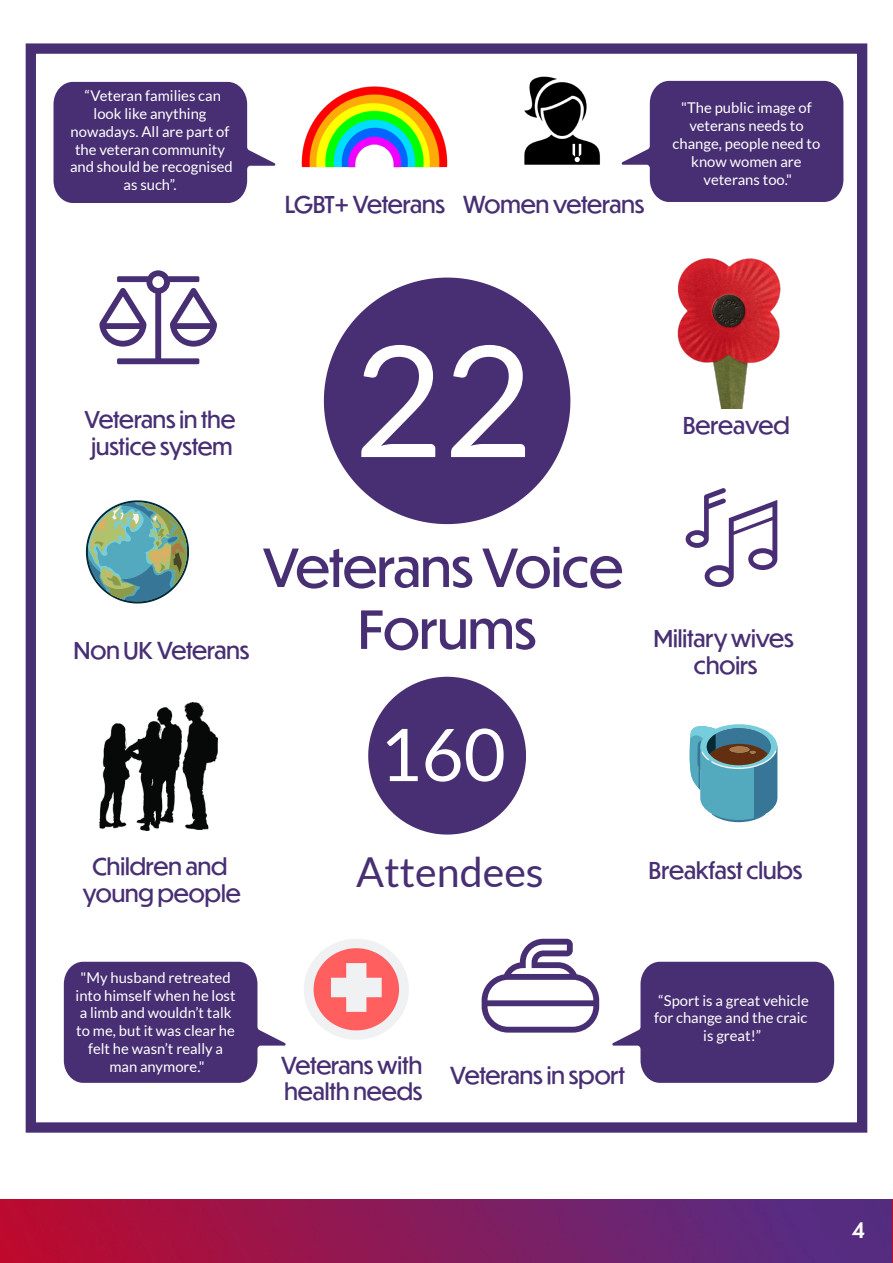
<style>
.page{position:relative;width:893px;height:1263px;background:#fff}
.page>*{position:absolute;margin:0;border:0;box-sizing:border-box;transform-origin:0 0}
.t1{font:154.65px "Lato";color:#fff}
.t2{font:72.6px "Lato";color:#fff}
.t3{font:51.6px/61.9px "Dunbar Tall";color:#482f73;text-align:center}
.t4{font:41.25px "Lato";color:#482f73}
.t5{font:22.65px/26.8px "Dunbar Tall";color:#482f73;text-align:center}
.t6{font:22.35px/27.2px "Dunbar Tall";color:#482f73;text-align:center}
.t7{font:500 21px "Dunbar Tall";color:#fff}
.t8{font:14.85px/17.7px "Lato";color:#fff;text-align:center}
</style>
<div class="page">
<img style="left:0;top:1199px;width:893px;height:64px">
<div style="left:26px;top:43px;width:841px;height:1090px;border:10px solid #482f73"></div>
<svg style="left:324px;top:278px;width:246px;height:246px;fill:#482f73"></svg>
<svg style="left:304px;top:939px;width:105px;height:101px"></svg>
<svg style="left:482px;top:939px;width:117px;height:93px"></svg>
<svg style="left:686px;top:488px;width:91px;height:99px"></svg>
<svg style="left:86px;top:500px;width:103px;height:103px"></svg>
<img style="left:301px;top:86px;width:147px;height:82px">
<svg style="left:99px;top:270px;width:118px;height:94px"></svg>
<svg style="left:368px;top:677px;width:158px;height:157px"></svg>
<svg style="left:690px;top:724px;width:87px;height:98px;background:#699eac"></svg>
<svg style="left:54px;top:82px;width:221px;height:121px;background:#5f4984"></svg>
<svg style="left:64px;top:962px;width:222px;height:121px;background:#5e4883"></svg>
<div style="left:650px;top:81px;width:193px;height:121px;background:#482f73"></div>
<svg style="left:612px;top:962px;width:222px;height:121px;background:#614b86"></svg>
<img style="left:524px;top:76px;width:127px;height:106px">
<img style="left:99px;top:702px;width:118px;height:128px">
<svg style="left:573px;top:144px;width:8px;height:18px"></svg>
<img style="left:677px;top:258px;width:103px;height:151px">
<p class="t8" style="left:70px;top:87px;width:164px">“Veteran families can look like anything nowadays. All are part of the veteran community and should be recognised as such”.</p>
<p class="t5" style="left:285px;top:190px;width:162px">LGBT+ Veterans</p>
<p class="t5" style="left:463px;top:190px;width:183px">Women veterans</p>
<p class="t8" style="left:673px;top:99px;width:149px">"The public image of veterans needs to change, people need to know women are veterans too."</p>
<p class="t6" style="left:85px;top:405px;width:152px">Veterans in the justice system</p>
<p class="t1" style="left:353px;top:315px;width:181px">22</p>
<p class="t5" style="left:683px;top:412px;width:108px">Bereaved</p>
<p class="t5" style="left:74px;top:636px;width:177px">Non UK Veterans</p>
<p class="t3" style="left:263px;top:535px;width:362px">Veterans Voice<br>Forums</p>
<p class="t2" style="left:379px;top:714px;width:128px">160</p>
<p class="t5" style="left:654px;top:624px;width:142px">Military wives choirs</p>
<p class="t5" style="left:83px;top:852px;width:159px">Children and young people</p>
<p class="t8" style="left:76px;top:969px;width:161px">"My husband retreated into himself when he lost a limb and wouldn’t talk to me, but it was clear he felt he wasn’t really a man anymore."</p>
<p class="t4" style="left:356px;top:849px;width:189px">Attendees</p>
<p class="t5" style="left:649px;top:856px;width:155px">Breakfast clubs</p>
<p class="t5" style="left:281px;top:1051px;width:143px;text-align:left">Veterans with health needs</p>
<p class="t5" style="left:450px;top:1061px;width:176px">Veterans in sport</p>
<p class="t8" style="left:654px;top:991px;width:156px">“Sport is a great vehicle for change and the craic is great!”</p>
<h3 class="t7" style="left:852px;top:1215px;width:15px">4</h3>
</div>
